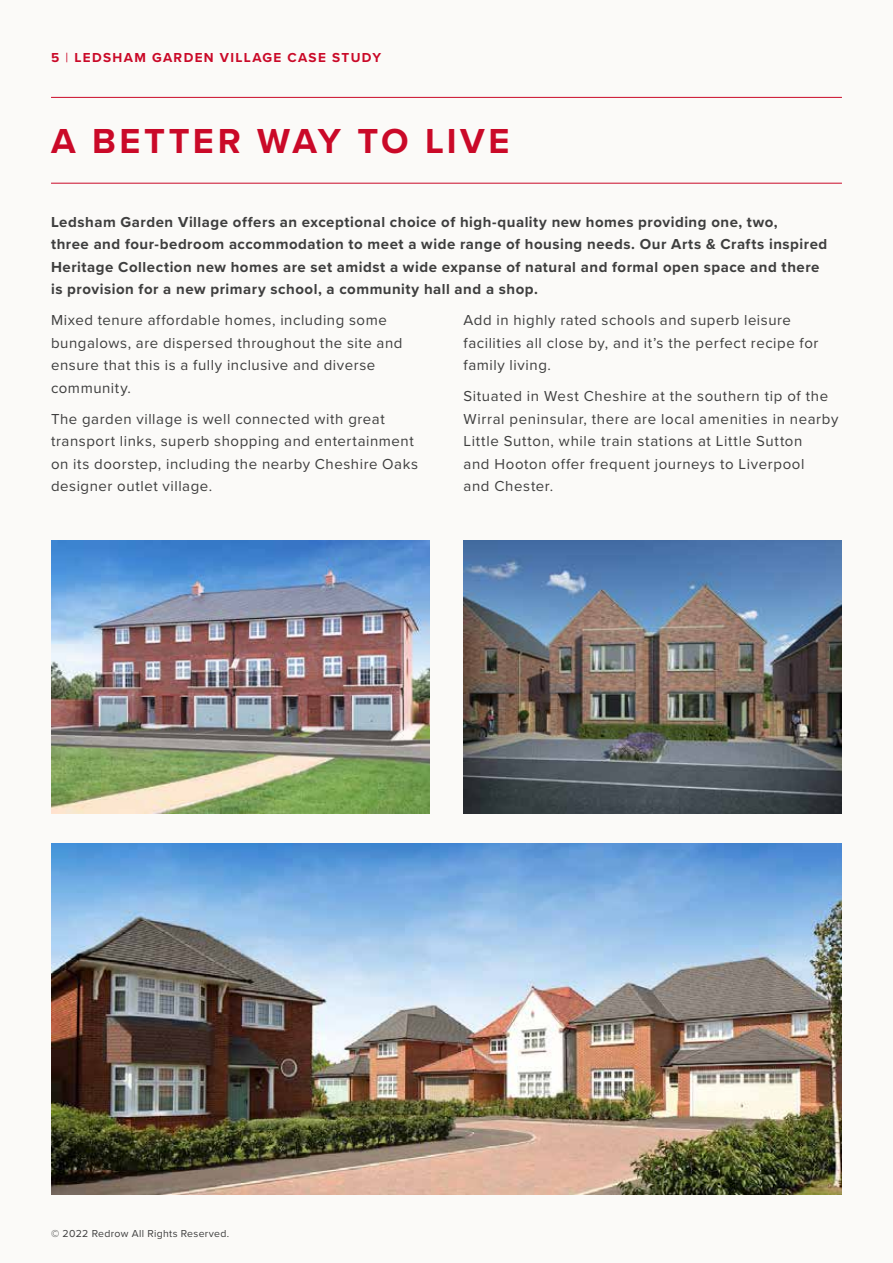
<style>
.page{position:relative;width:893px;height:1263px;background:#fbfaf8}
.page>*{position:absolute;margin:0;border:0;box-sizing:border-box;transform-origin:0 0}
.t1{font:700 36px "Proxima Nova";letter-spacing:.095em;color:#ca0928}
.t2{font:15px/22.5px "Proxima Nova";letter-spacing:.04em;color:#3e3e3e}
.t3{font:700 15px/22.5px "Proxima Nova";letter-spacing:.035em;color:#3e3e3e}
.t4{font:700 13.5px "Proxima Nova";letter-spacing:.1em;color:#ca0928}
.t5{font:10.5px "Proxima Nova";letter-spacing:.03em;color:#3e3e3e}
.s1{font-weight:400}
</style>
<div class="page">
<img style="left:51px;top:843px;width:791px;height:352px">
<img style="left:51px;top:540px;width:378px;height:273px">
<img style="left:463px;top:540px;width:379px;height:273px">
<hr style="left:51px;top:97px;width:791px;height:1px;background:#ca0928">
<hr style="left:51px;top:183px;width:791px;height:1px;background:#ca0928">
<p class="t4" style="left:51px;top:47px;width:332px">5 <span class="s1">|</span> LEDSHAM GARDEN VILLAGE CASE STUDY</p>
<h1 class="t1" style="left:51px;top:114px;width:460px">A BETTER WAY TO LIVE</h1>
<p class="t3" style="left:51px;top:210px;width:778px">Ledsham Garden Village offers an exceptional choice of high-quality new homes providing one, two,<br>three and four-bedroom accommodation to meet a wide range of housing needs. Our Arts &amp; Crafts inspired Heritage Collection new homes are set amidst a wide expanse of natural and formal open space and there is provision for a new primary school, a community hall and a shop.</p>
<p class="t2" style="left:51px;top:308px;width:353px">Mixed tenure affordable homes, including some bungalows, are dispersed throughout the site and ensure that this is a fully inclusive and diverse community.</p>
<p class="t2" style="left:51px;top:407px;width:369px">The garden village is well connected with great transport links, superb shopping and entertainment on its doorstep, including the nearby Cheshire Oaks designer outlet village.</p>
<p class="t2" style="left:463px;top:308px;width:356px">Add in highly rated schools and superb leisure facilities all close by, and it’s the perfect recipe for family living.</p>
<p class="t2" style="left:463px;top:384px;width:376px">Situated in West Cheshire at the southern tip of the Wirral peninsular, there are local amenities in nearby Little Sutton, while train stations at Little Sutton<br>and Hooton offer frequent journeys to Liverpool<br>and Chester.</p>
<p class="t5" style="left:51px;top:1226px;width:180px">© 2022 Redrow All Rights Reserved.</p>
</div>
